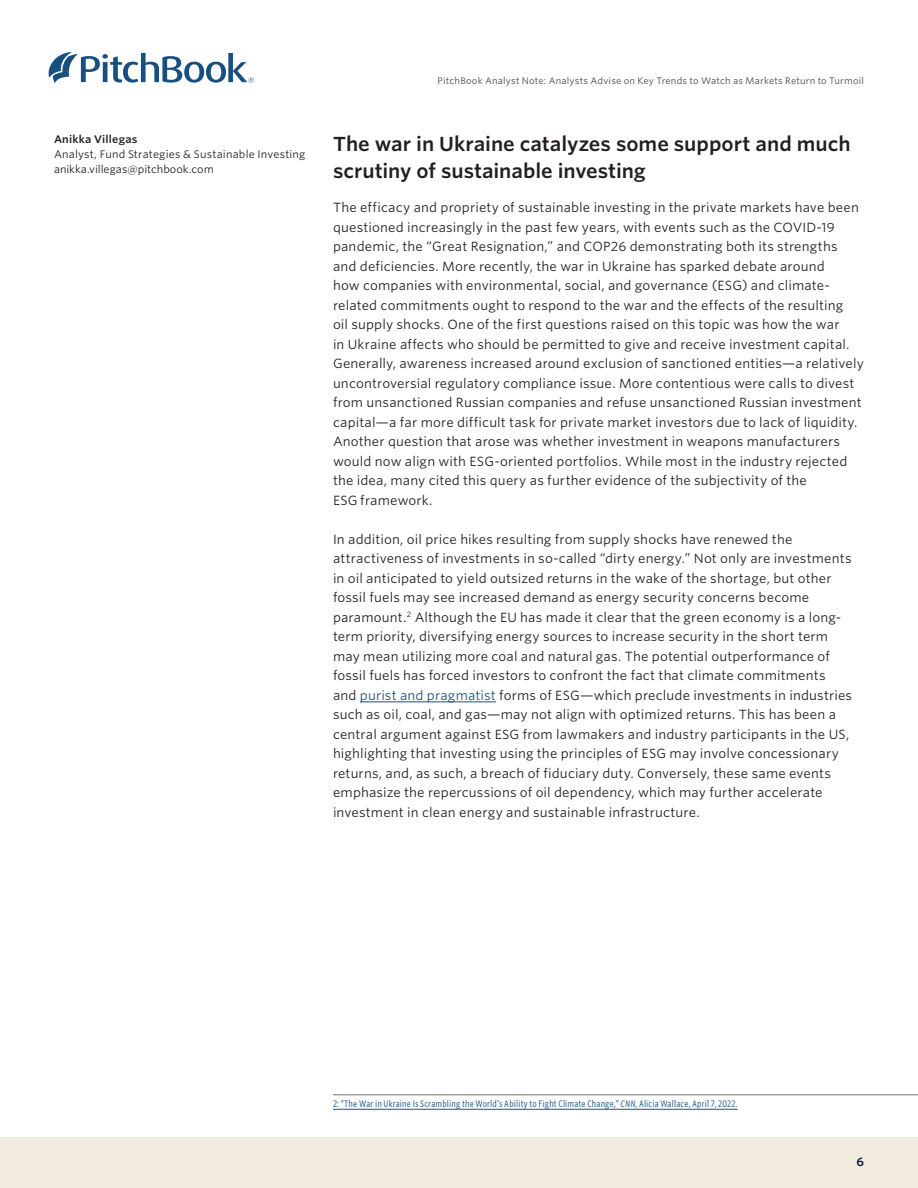
<style>
.page{position:relative;width:918px;height:1188px;background:#fff}
.page>*{position:absolute;margin:0;border:0;box-sizing:border-box;transform-origin:0 0}
.AN_Section_title{font:600 19.5px/27px "Whitney S Sm";letter-spacing:-.005em;color:#231f20}
.AN_Body_copy{font:12.75px/19.5px "Whitney S Sm";letter-spacing:.01em;color:#231f20}
.t1{font:600 12px "Whitney S Sm";color:#051c38}
.t2{font:10.5px/15px "Whitney S Sm";letter-spacing:.01em;color:#231f20}
.AN_Footnote{font:9px "Whitney Cond S Sm";letter-spacing:.02em;color:#1d5080}
.t3{font:9px "Whitney S Sm";letter-spacing:.02em;color:#484643}
.s1{font-weight:600}
.s2{color:#1d5080}
.s3{font-style:italic}
</style>
<div class="page">
<svg style="left:49px;top:52px;width:205px;height:31px"></svg>
<div style="left:0;top:1137px;width:918px;height:51px;background:#f0ebde"></div>
<hr style="left:360px;top:702px;width:136px;height:1px;background:#1d5080">
<hr style="left:333px;top:1095px;width:585px;height:1px;background:#78766f">
<hr style="left:333px;top:1109px;width:405px;height:1px;background:#1d5080">
<p class="t2" style="left:54px;top:132px;width:253px"><span class="s1">Anikka Villegas<br></span>Analyst, Fund Strategies &amp; Sustainable Investing</p>
<p class="t2" style="left:54px;top:162px;width:161px">anikka.villegas@pitchbook.com</p>
<p class="t3" style="left:438px;top:75px;width:428px">PitchBook Analyst Note: Analysts Advise on Key Trends to Watch as Markets Return to Turmoil</p>
<p class="AN_Section_title" style="left:333px;top:130px;width:519px">The war in Ukraine catalyzes some support and much scrutiny of sustainable investing</p>
<p class="AN_Body_copy" style="left:333px;top:197px;width:533px">The efficacy and propriety of sustainable investing in the private markets have been questioned increasingly in the past few years, with events such as the COVID-19 pandemic, the “Great Resignation,” and COP26 demonstrating both its strengths and deficiencies. More recently, the war in Ukraine has sparked debate around<br>how companies with environmental, social, and governance (ESG) and climate&shy;related commitments ought to respond to the war and the effects of the resulting<br>oil supply shocks. One of the first questions raised on this topic was how the war<br>in Ukraine affects who should be permitted to give and receive investment capital.<br>Generally, awareness increased around exclusion of sanctioned entities—a relatively uncontroversial regulatory compliance issue. More contentious were calls to divest from unsanctioned Russian companies and refuse unsanctioned Russian investment capital—a far more difficult task for private market investors due to lack of liquidity.<br>Another question that arose was whether investment in weapons manufacturers would now align with ESG-oriented portfolios. While most in the industry rejected the idea, many cited this query as further evidence of the subjectivity of the<br>ESG framework.</p>
<p class="AN_Body_copy" style="left:333px;top:529px;width:521px">In addition, oil price hikes resulting from supply shocks have renewed the attractiveness of investments in so-called “dirty energy.” Not only are investments in oil anticipated to yield outsized returns in the wake of the shortage, but other fossil fuels may see increased demand as energy security concerns become paramount.<sup>2</sup> Although the EU has made it clear that the green economy is a long&shy;term priority, diversifying energy sources to increase security in the short term may mean utilizing more coal and natural gas. The potential outperformance of fossil fuels has forced investors to confront the fact that climate commitments and <span class="s2">purist and pragmatist</span> forms of ESG—which preclude investments in industries such as oil, coal, and gas—may not align with optimized returns. This has been a central argument against ESG from lawmakers and industry participants in the US, highlighting that investing using the principles of ESG may involve concessionary returns, and, as such, a breach of fiduciary duty. Conversely, these same events emphasize the repercussions of oil dependency, which may further accelerate investment in clean energy and sustainable infrastructure.</p>
<p class="AN_Footnote" style="left:333px;top:1098px;width:406px">2: “The War in Ukraine Is Scrambling the World’s Ability to Fight Climate Change,” <span class="s3">CNN</span>, Alicia Wallace, April 7, 2022.</p>
<p class="t1" style="left:856px;top:1153px;width:9px">6</p>
</div>
